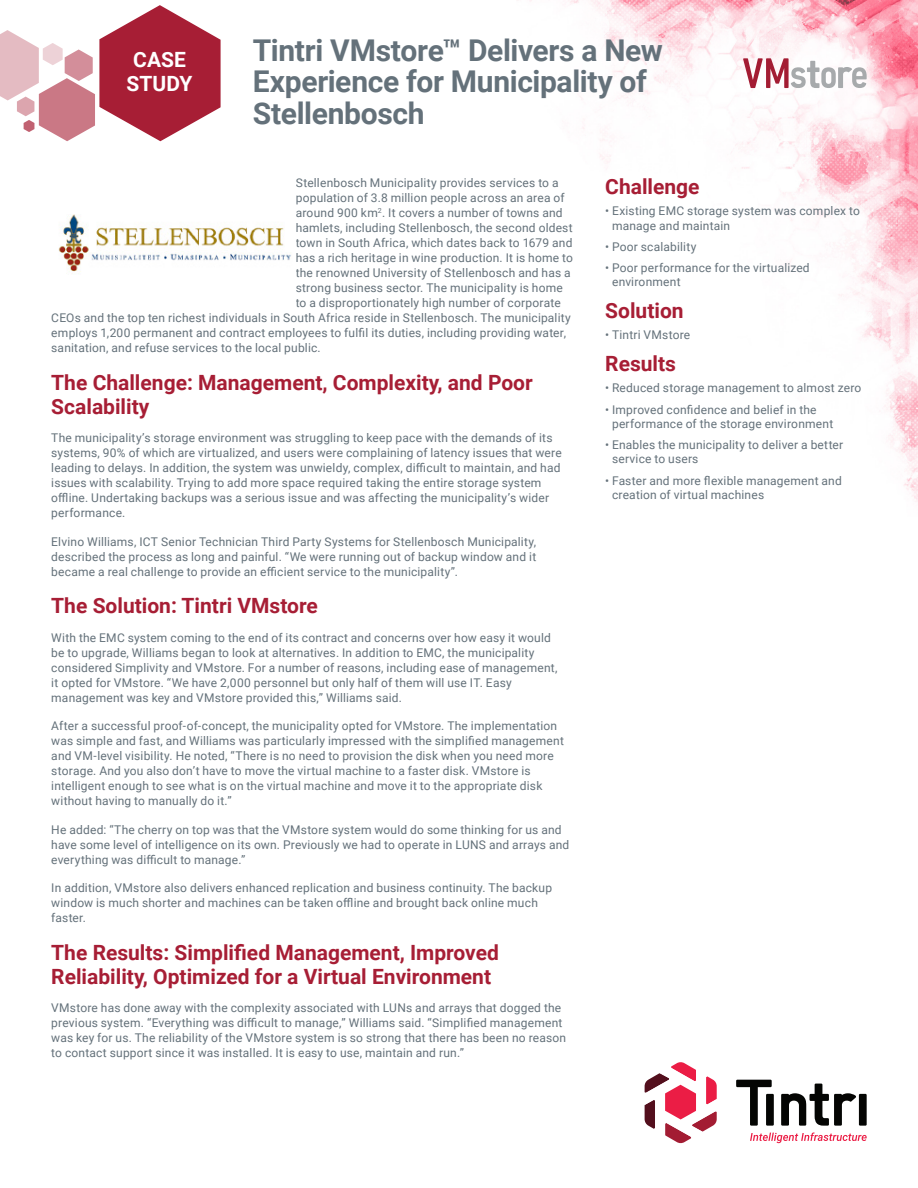
<style>
.page{position:relative;width:918px;height:1188px;background:#fff}
.page>*{position:absolute;margin:0;border:0;box-sizing:border-box;transform-origin:0 0}
.DOC_TITLE{font:700 30px/31.5px "Roboto";letter-spacing:-.01em;color:#64717a}
.BODY_COPY{font:700 21px/24px "Roboto";color:#a71e35}
.BODY_COPY-2{font:700 21px "Roboto";color:#fff}
.BODY_COPY-3{font:12px/15px "Roboto";letter-spacing:.015em;color:#64717a}
</style>
<div class="page">
<img style="left:529px;top:0;width:389px;height:502px">
<svg style="left:0;top:5px;width:221px;height:136px"></svg>
<svg style="left:750px;top:1132px;width:117px;height:11px"></svg>
<svg style="left:736px;top:1080px;width:36px;height:46px"></svg>
<div style="left:859px;top:1094px;width:8px;height:32px;background:#040503"></div>
<svg style="left:781px;top:1084px;width:75px;height:42px"></svg>
<div style="left:766px;top:1094px;width:8px;height:32px;background:#040503"></div>
<svg style="left:645px;top:1062px;width:72px;height:81px"></svg>
<svg style="left:743px;top:58px;width:124px;height:30px"></svg>
<img style="left:58px;top:214px;width:233px;height:60px">
<p class="BODY_COPY-2" style="left:133px;top:45px;width:54px">CASE</p>
<p class="BODY_COPY-2" style="left:127px;top:69px;width:67px">STUDY</p>
<p class="DOC_TITLE" style="left:253px;top:33px;width:412px">Tintri VMstore™ Delivers a New<br>Experience for Municipality of<br>Stellenbosch</p>
<p class="BODY_COPY-3" style="left:296px;top:175px;width:264px">Stellenbosch Municipality provides services to a</p>
<p class="BODY_COPY-3" style="left:296px;top:190px;width:270px">population of 3.8 million people across an area of</p>
<p class="BODY_COPY-3" style="left:296px;top:205px;width:269px">around 900 km<sup>2</sup>. It covers a number of towns and</p>
<p class="BODY_COPY-3" style="left:296px;top:220px;width:278px">hamlets, including Stellenbosch, the second oldest</p>
<p class="BODY_COPY-3" style="left:296px;top:235px;width:278px">town in South Africa, which dates back to 1679 and</p>
<p class="BODY_COPY-3" style="left:296px;top:250px;width:279px">has a rich heritage in wine production. It is home to</p>
<p class="BODY_COPY-3" style="left:296px;top:265px;width:276px">the renowned University of Stellenbosch and has a</p>
<p class="BODY_COPY-3" style="left:296px;top:280px;width:269px">strong business sector. The municipality is home</p>
<p class="BODY_COPY-3" style="left:296px;top:295px;width:267px">to a disproportionately high number of corporate</p>
<p class="BODY_COPY-3" style="left:51px;top:310px;width:521px">CEOs and the top ten richest individuals in South Africa reside in Stellenbosch. The municipality</p>
<p class="BODY_COPY-3" style="left:51px;top:325px;width:516px">employs 1,200 permanent and contract employees to fulfil its duties, including providing water,</p>
<p class="BODY_COPY-3" style="left:51px;top:340px;width:271px">sanitation, and refuse services to the local public.</p>
<p class="BODY_COPY" style="left:51px;top:369px;width:483px">The Challenge: Management, Complexity, and Poor<br>Scalability</p>
<p class="BODY_COPY-3" style="left:51px;top:430px;width:512px">The municipality’s storage environment was struggling to keep pace with the demands of its systems, 90% of which are virtualized, and users were complaining of latency issues that were leading to delays. In addition, the system was unwieldy, complex, difficult to maintain, and had issues with scalability. Trying to add more space required taking the entire storage system offline. Undertaking backups was a serious issue and was affecting the municipality’s wider performance.</p>
<p class="BODY_COPY-3" style="left:51px;top:533px;width:486px;text-align:justify">Elvino Williams, ICT Senior Technician Third Party Systems for Stellenbosch Municipality, described the process as long and painful. “We were running out of backup window and it became a real challenge to provide an efficient service to the municipality”.</p>
<p class="BODY_COPY" style="left:51px;top:593px;width:268px">The Solution: Tintri VMstore</p>
<p class="BODY_COPY-3" style="left:51px;top:629px;width:508px">With the EMC system coming to the end of its contract and concerns over how easy it would be to upgrade, Williams began to look at alternatives. In addition to EMC, the municipality considered Simplivity and VMstore. For a number of reasons, including ease of management, it opted for VMstore. “We have 2,000 personnel but only half of them will use IT. Easy management was key and VMstore provided this,” Williams said.</p>
<p class="BODY_COPY-3" style="left:51px;top:718px;width:514px">After a successful proof-of-concept, the municipality opted for VMstore. The implementation was simple and fast, and Williams was particularly impressed with the simplified management and VM-level visibility. He noted, “There is no need to provision the disk when you need more storage. And you also don’t have to move the virtual machine to a faster disk. VMstore is intelligent enough to see what is on the virtual machine and move it to the appropriate disk without having to manually do it.”</p>
<p class="BODY_COPY-3" style="left:51px;top:821px;width:520px">He added: “The cherry on top was that the VMstore system would do some thinking for us and have some level of intelligence on its own. Previously we had to operate in LUNS and arrays and everything was difficult to manage.”</p>
<p class="BODY_COPY-3" style="left:51px;top:880px;width:502px">In addition, VMstore also delivers enhanced replication and business continuity. The backup window is much shorter and machines can be taken offline and brought back online much faster.</p>
<p class="BODY_COPY" style="left:51px;top:939px;width:449px">The Results: Simplified Management, Improved<br>Reliability, Optimized for a Virtual Environment</p>
<p class="BODY_COPY-3" style="left:51px;top:1000px;width:516px">VMstore has done away with the complexity associated with LUNs and arrays that dogged the previous system. “Everything was difficult to manage,” Williams said. “Simplified management was key for us. The reliability of the VMstore system is so strong that there has been no reason to contact support since it was installed. It is easy to use, maintain and run.”</p>
<p class="BODY_COPY" style="left:605px;top:174px;width:96px">Challenge</p>
<p class="BODY_COPY-3" style="left:612px;top:203px;width:249px;line-height:14.4px;text-indent:-7px">• Existing EMC storage system was complex to manage and maintain</p>
<p class="BODY_COPY-3" style="left:605px;top:238px;width:93px">• Poor scalability</p>
<p class="BODY_COPY-3" style="left:612px;top:260px;width:199px;line-height:14.4px;text-indent:-7px">• Poor performance for the virtualized environment</p>
<p class="BODY_COPY" style="left:605px;top:298px;width:80px">Solution</p>
<p class="BODY_COPY-3" style="left:605px;top:327px;width:87px">• Tintri VMstore</p>
<p class="BODY_COPY" style="left:605px;top:351px;width:72px">Results</p>
<p class="BODY_COPY-3" style="left:605px;top:380px;width:258px">• Reduced storage management to almost zero</p>
<p class="BODY_COPY-3" style="left:612px;top:402px;width:223px;line-height:14.4px;text-indent:-7px">• Improved confidence and belief in the performance of the storage environment</p>
<p class="BODY_COPY-3" style="left:612px;top:437px;width:233px;line-height:14.4px;text-indent:-7px">• Enables the municipality to deliver a better service to users</p>
<p class="BODY_COPY-3" style="left:612px;top:473px;width:231px;line-height:14.4px;text-indent:-7px">• Faster and more flexible management and creation of virtual machines</p>
</div>
